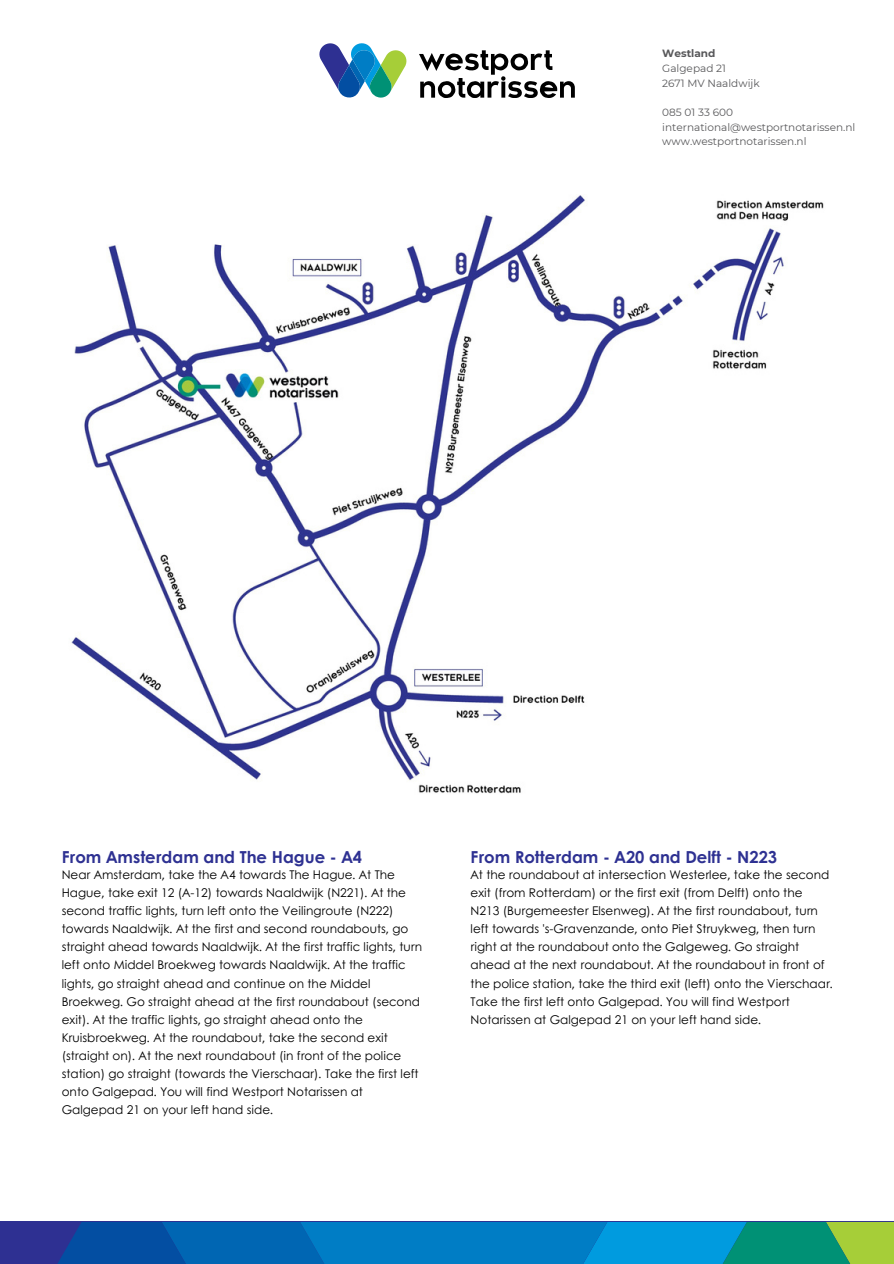
<style>
.page{position:relative;width:894px;height:1264px;background:#fff}
.page>*{position:absolute;margin:0;border:0;box-sizing:border-box;transform-origin:0 0}
.t1{font:700 16.5px "Century Gothic";color:#2e3192}
.t2{font:12px/18px "Century Gothic";color:#000}
.t3{font:10.5px/14.7px "Montserrat";color:#58585a}
.t4{font:700 10.5px "Montserrat";color:#58585a}
</style>
<div class="page">
<svg style="left:419px;top:50px;width:155px;height:48px"></svg>
<svg style="left:319px;top:43px;width:88px;height:55px"></svg>
<svg style="left:0;top:1221px;width:893px;height:42px;background:#0e78ab"></svg>
<img style="left:71px;top:195px;width:753px;height:599px">
<p class="t4" style="left:662px;top:47px;width:55px">Westland</p>
<p class="t3" style="left:662px;top:61px;width:65px">Galgepad 21</p>
<p class="t3" style="left:662px;top:76px;width:99px">2671 MV Naaldwijk</p>
<p class="t3" style="left:662px;top:105px;width:194px">085 01 33 600 international@westportnotarissen.nl www.westportnotarissen.nl</p>
<p class="t1" style="left:62px;top:845px;width:302px">From Amsterdam and The Hague - A4</p>
<p class="t1" style="left:470px;top:845px;width:308px">From Rotterdam - A20 and Delft - N223</p>
<p class="t2" style="left:62px;top:865px;width:362px">Near Amsterdam, take the A4 towards The Hague. At The Hague, take exit 12 (A-12) towards Naaldwijk (N221). At the second traffic lights, turn left onto the Veilingroute (N222) towards Naaldwijk. At the first and second roundabouts, go straight ahead towards Naaldwijk. At the first traffic lights, turn left onto Middel Broekweg towards Naaldwijk. At the traffic lights, go straight ahead and continue on the Middel Broekweg. Go straight ahead at the first roundabout (second exit). At the traffic lights, go straight ahead onto the Kruisbroekweg. At the roundabout, take the second exit (straight on). At the next roundabout (in front of the police station) go straight (towards the Vierschaar). Take the first left onto Galgepad. You will find Westport Notarissen at Galgepad 21 on your left hand side.</p>
<p class="t2" style="left:470px;top:865px;width:364px">At the roundabout at intersection Westerlee, take the second exit (from Rotterdam) or the first exit (from Delft) onto the N213 (Burgemeester Elsenweg). At the first roundabout, turn left towards 's-Gravenzande, onto Piet Struykweg, then turn right at the roundabout onto the Galgeweg. Go straight ahead at the next roundabout. At the roundabout in front of the police station, take the third exit (left) onto the Vierschaar.<br>Take the first left onto Galgepad. You will find Westport Notarissen at Galgepad 21 on your left hand side.</p>
</div>
